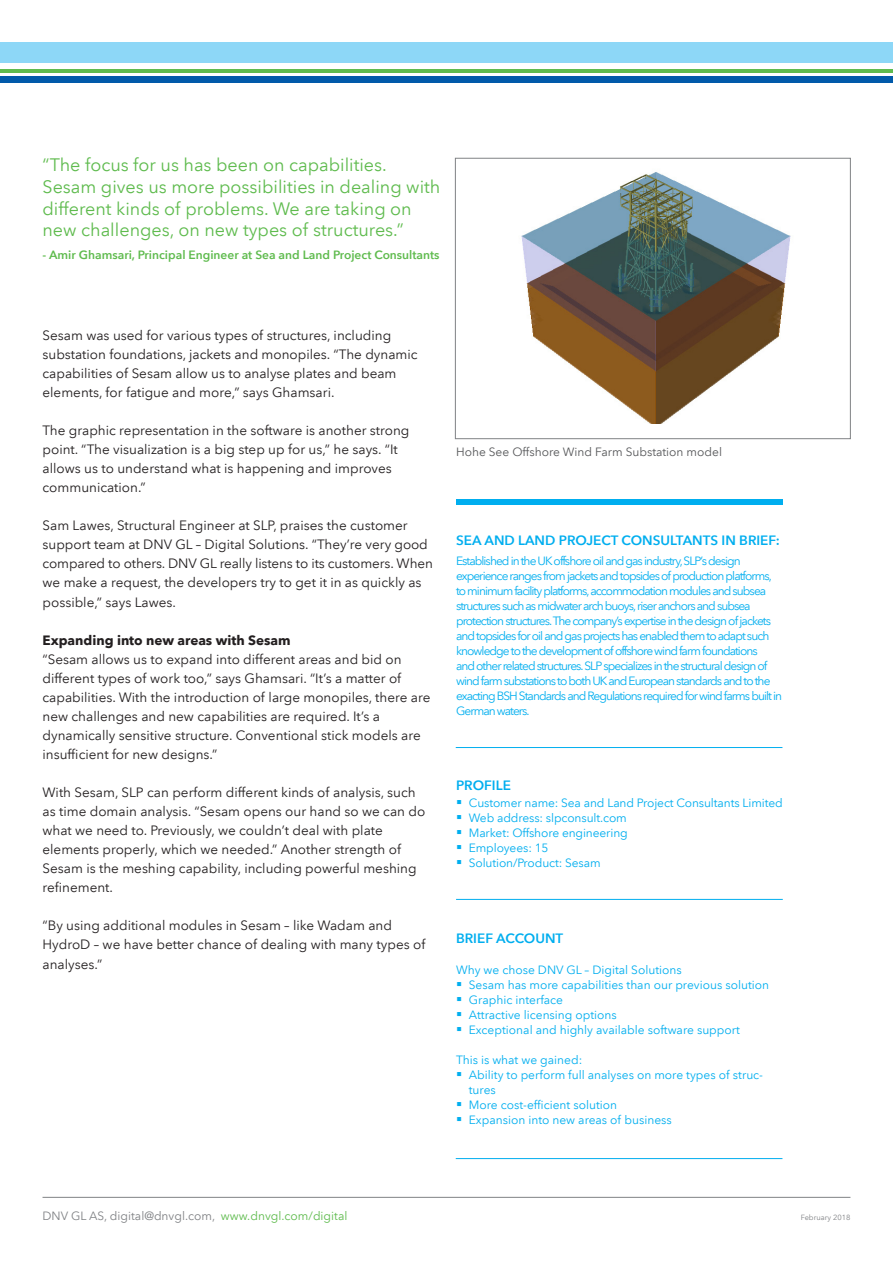
<style>
.page{position:relative;width:893px;height:1263px;background:#fff}
.page>*{position:absolute;margin:0;border:0;box-sizing:border-box;transform-origin:0 0}
.DNV_GL_Quote{font:18px/21.6px "Avenir Next LT Pro";color:#5fbb4e}
.DNV_GL_Body{font:13.5px/19px "Avenir Next LT Pro";color:#231f20}
.DNV_GL_Flyer_facts_h{font:600 13.5px "Avenir Next LT Pro";color:#00aeef}
.DNV_GL_Body-2{font:700 13.5px "Avenir Next LT Pro";color:#231f20}
.DNV_GL_Flyer_facts_b{font:12px/15px "Avenir Next LT Pro";letter-spacing:-.08em;color:#00aeef}
.DNV_GL_Flyer_facts_b-2{font:12px/15px "Avenir Next LT Pro";color:#00aeef}
.DNV_GL_Flyer_facts_b-3{font:12px "Avenir Next LT Pro";letter-spacing:-.01em;color:#00aeef}
.DNV_GL_Quote_name{font:600 12px "Avenir Next LT Pro";color:#5fbb4e}
.DNV_GL_Flyer_address{font:12px "Avenir Next LT Pro";color:#808285}
.DNV_GL_Flyer_facts_b-4{font:12px "Avenir Next LT Pro";color:#57585a}
.DNV_GL_Version_numbe{font:7.5px "Avenir Next LT Pro";color:#808285}
.s1{color:#5fbb4e}
</style>
<div class="page">
<hr style="left:43px;top:1197px;width:807px;height:1px;background:#808285">
<div style="left:0;top:43px;width:893px;height:20px;background:#8dd7f7"></div>
<hr style="left:0;top:70px;width:893px;height:3px;background:#5fbb4e">
<div style="left:0;top:77px;width:893px;height:6px;background:#015aaa"></div>
<div style="left:456px;top:499px;width:327px;height:6px;background:#00aeef"></div>
<hr style="left:456px;top:747px;width:326px;height:1px;background:#00aeef">
<hr style="left:456px;top:899px;width:327px;height:1px;background:#00aeef">
<hr style="left:456px;top:1158px;width:326px;height:1px;background:#00aeef">
<img style="left:521px;top:172px;width:270px;height:251px">
<div style="left:455px;top:158px;width:396px;height:281px;border:1px solid #808285"></div>
<p class="DNV_GL_Quote" style="left:43px;top:154px;width:399px">“The focus for us has been on capabilities.<br>Sesam gives us more possibilities in dealing with different kinds of problems. We are taking on new challenges, on new types of structures.”</p>
<p class="DNV_GL_Quote_name" style="left:43px;top:248px;width:399px">- Amir Ghamsari, Principal Engineer at Sea and Land Project Consultants</p>
<p class="DNV_GL_Body" style="left:43px;top:326px;width:377px">Sesam was used for various types of structures, including substation foundations, jackets and monopiles. “The dynamic capabilities of Sesam allow us to analyse plates and beam elements, for fatigue and more,” says Ghamsari.</p>
<p class="DNV_GL_Body" style="left:43px;top:421px;width:368px">The graphic representation in the software is another strong point. “The visualization is a big step up for us,” he says. “It allows us to understand what is happening and improves communication.”</p>
<p class="DNV_GL_Body" style="left:43px;top:516px;width:392px">Sam Lawes, Structural Engineer at SLP, praises the customer support team at DNV GL – Digital Solutions. “They’re very good compared to others. DNV GL really listens to its customers. When we make a request, the developers try to get it in as quickly as possible,” says Lawes.</p>
<p class="DNV_GL_Body-2" style="left:43px;top:632px;width:250px">Expanding into new areas with Sesam</p>
<p class="DNV_GL_Body" style="left:43px;top:649px;width:389px">“Sesam allows us to expand into different areas and bid on different types of work too,” says Ghamsari. “It’s a matter of capabilities. With the introduction of large monopiles, there are new challenges and new capabilities are required. It’s a dynamically sensitive structure. Conventional stick models are insufficient for new designs.”</p>
<p class="DNV_GL_Body" style="left:43px;top:783px;width:384px">With Sesam, SLP can perform different kinds of analysis, such as time domain analysis. “Sesam opens our hand so we can do what we need to. Previously, we couldn’t deal with plate elements properly, which we needed.” Another strength of Sesam is the meshing capability, including powerful meshing refinement.</p>
<p class="DNV_GL_Body" style="left:43px;top:916px;width:384px">“By using additional modules in Sesam – like Wadam and<br>HydroD – we have better chance of dealing with many types of analyses.”</p>
<p class="DNV_GL_Flyer_facts_b-4" style="left:456px;top:444px;width:267px">Hohe See Offshore Wind Farm Substation model</p>
<p class="DNV_GL_Flyer_facts_h" style="left:456px;top:532px;width:325px">SEA AND LAND PROJECT CONSULTANTS IN BRIEF:</p>
<p class="DNV_GL_Flyer_facts_b" style="left:456px;top:554px;width:327px">Established in the UK offshore oil and gas industry,SLP’s design experience ranges from jackets and topsides of production platforms, to minimum facility platforms, accommodation modules and subsea structures such as midwater arch buoys, riser anchors and subsea protection structures.The company’s expertise in the design of jackets and topsides for oil and gas projects has enabled them to adapt such knowledge to the development of offshore wind farm foundations<br>and other related structures.SLP specializes in the structural design of wind farm substations to both UK and European standards and to the exacting BSH Standards and Regulations required for wind farms built in German waters.</p>
<p class="DNV_GL_Flyer_facts_h" style="left:456px;top:777px;width:56px">PROFILE</p>
<p class="DNV_GL_Flyer_facts_b-3" style="left:469px;top:796px;width:315px">Customer name: Sea and Land Project Consultants Limited</p>
<p class="DNV_GL_Flyer_facts_b-3" style="left:469px;top:811px;width:159px">Web address: slpconsult.com</p>
<p class="DNV_GL_Flyer_facts_b-3" style="left:469px;top:826px;width:160px">Market: Offshore engineering</p>
<p class="DNV_GL_Flyer_facts_b-3" style="left:469px;top:841px;width:81px">Employees: 15</p>
<p class="DNV_GL_Flyer_facts_b-3" style="left:469px;top:856px;width:133px">Solution/Product: Sesam</p>
<p class="DNV_GL_Flyer_facts_h" style="left:456px;top:930px;width:109px">BRIEF ACCOUNT</p>
<p class="DNV_GL_Flyer_facts_b-2" style="left:456px;top:962px;width:227px">Why we chose DNV GL – Digital Solutions</p>
<p class="DNV_GL_Flyer_facts_b-2" style="left:469px;top:977px;width:302px">Sesam has more capabilities than our previous solution</p>
<p class="DNV_GL_Flyer_facts_b-2" style="left:469px;top:992px;width:96px">Graphic interface</p>
<p class="DNV_GL_Flyer_facts_b-2" style="left:469px;top:1007px;width:150px">Attractive licensing options</p>
<p class="DNV_GL_Flyer_facts_b-2" style="left:469px;top:1022px;width:273px">Exceptional and highly available software support</p>
<p class="DNV_GL_Flyer_facts_b-2" style="left:456px;top:1052px;width:128px">This is what we gained:</p>
<p class="DNV_GL_Flyer_facts_b-2" style="left:469px;top:1067px;width:296px">Ability to perform full analyses on more types of struc&shy;tures</p>
<p class="DNV_GL_Flyer_facts_b-2" style="left:469px;top:1097px;width:150px">More cost-efficient solution</p>
<p class="DNV_GL_Flyer_facts_b-2" style="left:469px;top:1112px;width:205px">Expansion into new areas of business</p>
<p class="DNV_GL_Flyer_address" style="left:43px;top:1209px;width:306px">DNV GL AS, digital@dnvgl.com, <span class="s1">www.dnvgl.com/digital</span></p>
<p class="DNV_GL_Version_numbe" style="left:801px;top:1213px;width:51px">February 2018</p>
</div>
